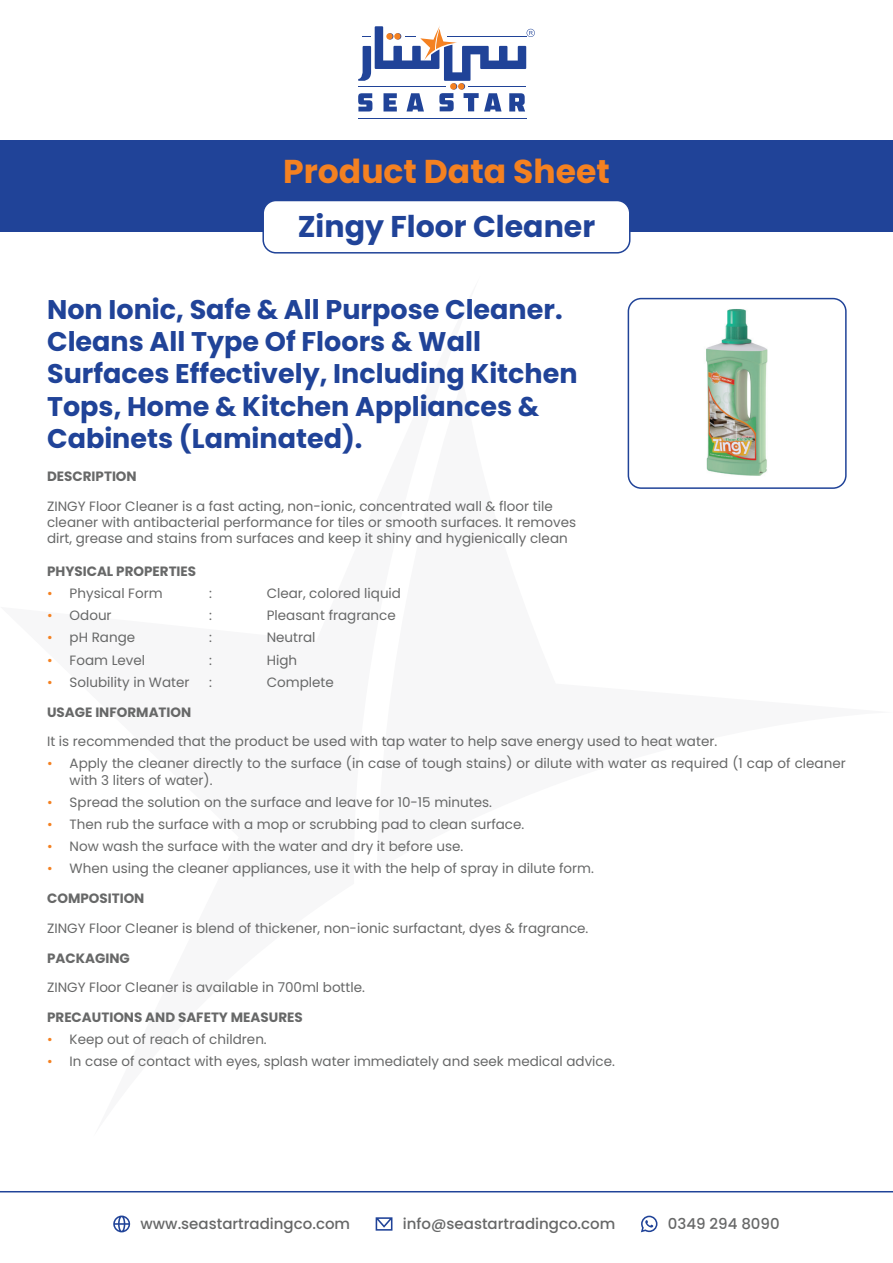
<style>
.page{position:relative;width:893px;height:1263px;background:#fff}
.page>*{position:absolute;margin:0;border:0;box-sizing:border-box;transform-origin:0 0}
.t1{font:700 33px "Poppins";color:#f48121}
.t2{font:700 30px "Poppins";color:#204398}
.t3{font:700 27px/32.4px "Poppins";color:#204398}
.t4{font:500 15px "Poppins";color:#676868}
.t5{font:13.5px/16.2px "Poppins";color:#676868}
.t6{font:700 13.5px "Poppins";color:#676868}
.s1{color:#f48121}
.s2{font-weight:700}
</style>
<div class="page">
<div style="left:628px;top:298px;width:219px;height:191px;border:2px solid #204398;border-radius:13px"></div>
<svg style="left:627px;top:379px;width:220px;height:110px"></svg>
<svg style="left:358px;top:93px;width:14px;height:18px"></svg>
<svg style="left:383px;top:93px;width:14px;height:18px"></svg>
<svg style="left:406px;top:93px;width:18px;height:18px"></svg>
<svg style="left:464px;top:93px;width:38px;height:18px"></svg>
<svg style="left:509px;top:93px;width:16px;height:18px"></svg>
<hr style="left:468px;top:86px;width:58px;height:1px;background:#204398">
<div style="left:450px;top:83px;width:6px;height:7px;background:#f48121;border-radius:50%"></div>
<div style="left:458px;top:83px;width:6px;height:7px;background:#f48121;border-radius:50%"></div>
<hr style="left:358px;top:86px;width:88px;height:1px;background:#204398">
<hr style="left:358px;top:119px;width:168px;height:1px;background:#204398">
<svg style="left:439px;top:93px;width:15px;height:18px"></svg>
<svg style="left:358px;top:26px;width:177px;height:55px"></svg>
<svg style="left:376px;top:1217px;width:16px;height:13px"></svg>
<svg style="left:113px;top:1215px;width:17px;height:17px"></svg>
<svg style="left:641px;top:1216px;width:16px;height:16px"></svg>
<div style="left:0;top:141px;width:893px;height:91px;background:#204398"></div>
<div style="left:263px;top:200px;width:367px;height:53px;background:#fff;border-radius:13px"></div>
<div style="left:262px;top:200px;width:368px;height:54px;border:2px solid #204398;border-radius:13px"></div>
<hr style="left:0;top:1191px;width:893px;height:1px;background:#204398">
<img style="left:699px;top:309px;width:76px;height:173px">
<h1 class="t1" style="left:283px;top:152px;width:328px">Product Data Sheet</h1>
<h2 class="t2" style="left:298px;top:209px;width:299px">Zingy Floor Cleaner</h2>
<h3 class="t3" style="left:47px;top:293px;width:532px">Non Ionic, Safe &amp; All Purpose Cleaner.<br>Cleans All Type Of Floors &amp; Wall Surfaces Effectively, Including Kitchen Tops, Home &amp; Kitchen Appliances &amp; Cabinets (Laminated).</h3>
<p class="t6" style="left:47px;top:468px;width:91px">DESCRIPTION</p>
<p class="t5" style="left:47px;top:498px;width:530px">ZINGY Floor Cleaner is a fast acting, non-ionic, concentrated wall &amp; floor tile cleaner with antibacterial performance for tiles or smooth surfaces. It removes dirt, grease and stains from surfaces and keep it shiny and hygienically clean</p>
<p class="t6" style="left:47px;top:563px;width:151px">PHYSICAL PROPERTIES</p>
<p class="t5" style="left:47px;top:585px;width:117px"><span class="s1">•</span> Physical Form</p>
<p class="t5" style="left:209px;top:585px;width:4px">:</p>
<p class="t5" style="left:267px;top:585px;width:136px">Clear, colored liquid</p>
<p class="t5" style="left:47px;top:607px;width:66px"><span class="s1">•</span> Odour</p>
<p class="t5" style="left:209px;top:607px;width:4px">:</p>
<p class="t5" style="left:267px;top:607px;width:131px">Pleasant fragrance</p>
<p class="t5" style="left:47px;top:630px;width:90px"><span class="s1">•</span> pH Range</p>
<p class="t5" style="left:209px;top:630px;width:4px">:</p>
<p class="t5" style="left:267px;top:630px;width:50px">Neutral</p>
<p class="t5" style="left:47px;top:652px;width:100px"><span class="s1">•</span> Foam Level</p>
<p class="t5" style="left:209px;top:652px;width:4px">:</p>
<p class="t5" style="left:267px;top:652px;width:32px">High</p>
<p class="t5" style="left:47px;top:674px;width:144px"><span class="s1">•</span> Solubility in Water</p>
<p class="t5" style="left:209px;top:674px;width:4px">:</p>
<p class="t5" style="left:267px;top:674px;width:69px">Complete</p>
<p class="t6" style="left:47px;top:704px;width:146px">USAGE INFORMATION</p>
<p class="t5" style="left:47px;top:733px;width:672px">It is recommended that the product be used with tap water to help save energy used to heat water.</p>
<p class="t5" style="left:70px;top:756px;width:778px;text-indent:-23px"><span class="s1">•</span> Apply the cleaner directly to the surface (in case of tough stains) or dilute with water as required (1 cap of cleaner with 3 liters of water).</p>
<p class="t5" style="left:47px;top:794px;width:446px"><span class="s1">•</span> Spread the solution on the surface and leave for 10-15 minutes.</p>
<p class="t5" style="left:47px;top:816px;width:479px"><span class="s1">•</span> Then rub the surface with a mop or scrubbing pad to clean surface.</p>
<p class="t5" style="left:47px;top:838px;width:418px"><span class="s1">•</span> Now wash the surface with the water and dry it before use.</p>
<p class="t5" style="left:47px;top:854px;width:548px;line-height:29.7px"><span class="s1">•</span> When using the cleaner appliances, use it with the help of spray in dilute form.<br><span class="s2">COMPOSITION</span></p>
<p class="t5" style="left:47px;top:920px;width:543px">ZINGY Floor Cleaner is blend of thickener, non-ionic surfactant, dyes &amp; fragrance.</p>
<p class="t6" style="left:47px;top:950px;width:84px">PACKAGING</p>
<p class="t5" style="left:47px;top:979px;width:319px">ZINGY Floor Cleaner is available in 700ml bottle.</p>
<p class="t6" style="left:47px;top:1009px;width:257px">PRECAUTIONS AND SAFETY MEASURES</p>
<p class="t5" style="left:47px;top:1031px;width:221px"><span class="s1">•</span> Keep out of reach of children.</p>
<p class="t5" style="left:47px;top:1053px;width:569px"><span class="s1">•</span> In case of contact with eyes, splash water immediately and seek medical advice.</p>
<p class="t4" style="left:141px;top:1215px;width:211px">www.seastartradingco.com</p>
<p class="t4" style="left:403px;top:1215px;width:214px">info@seastartradingco.com</p>
<p class="t4" style="left:668px;top:1215px;width:113px">0349 294 8090</p>
</div>
